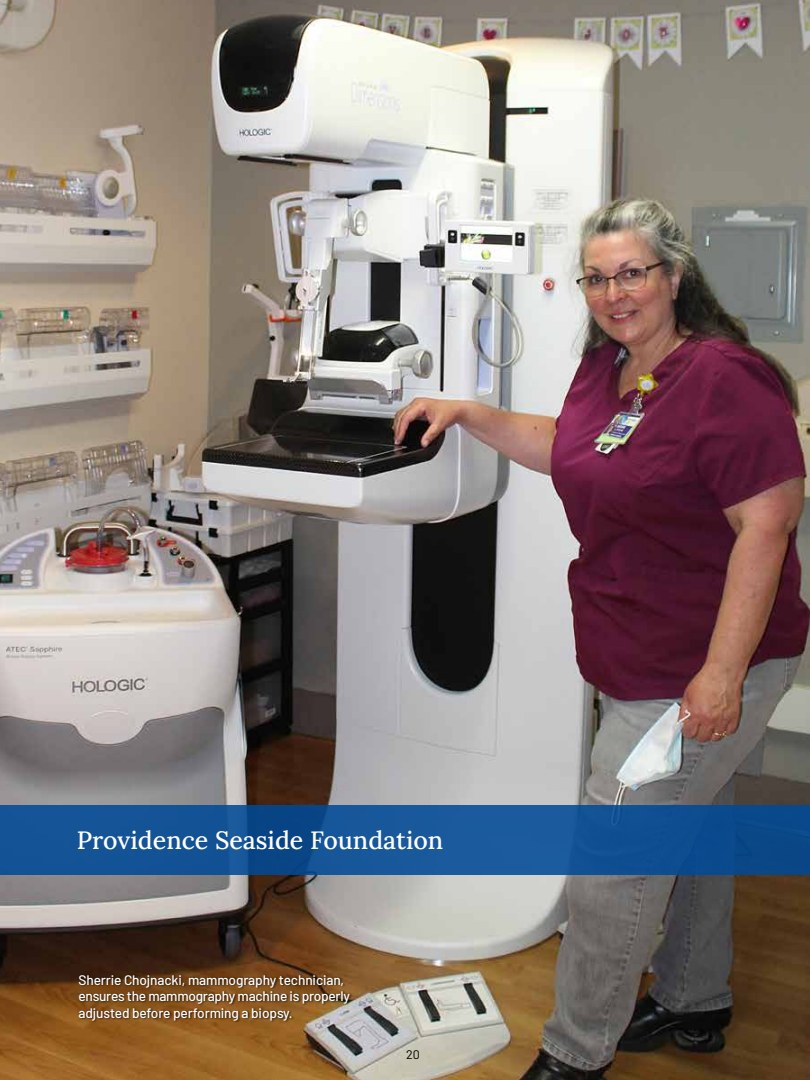
<style>
.page{position:relative;width:810px;height:1080px;background:#fff}
.page>*{position:absolute;margin:0;border:0;box-sizing:border-box;transform-origin:0 0}
.t1{font:25px "Lora";color:#fff}
.t2{font:500 13.75px/16.5px "Barlow";letter-spacing:-.015em;color:#fff}
.t3{font:12.5px "Barlow";color:#000}
</style>
<div class="page">
<img style="left:0;top:0;width:810px;height:1080px">
<svg style="left:0;top:805px;width:810px;height:69px;background:#125193"></svg>
<div style="left:78px;top:974px;width:275px;height:49px;background:#000;opacity:.75"></div>
<h1 class="t1" style="left:77px;top:821px;width:368px">Providence Seaside Foundation</h1>
<p class="t2" style="left:78px;top:970px;width:273px">Sherrie Chojnacki, mammography technician, ensures the mammography machine is properly adjusted before performing a biopsy.</p>
<p class="t3" style="left:406px;top:1046px;width:15px">20</p>
</div>
